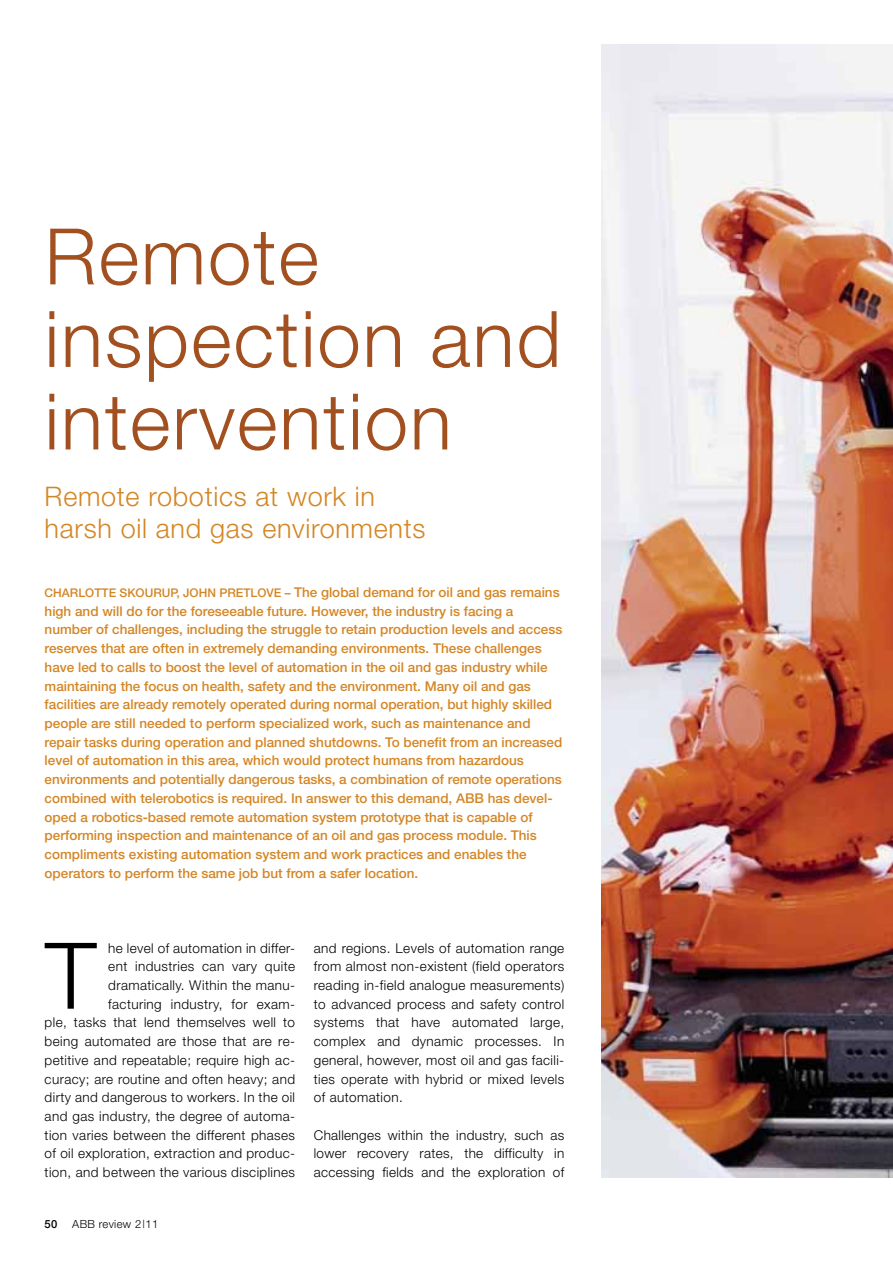
<style>
.page{position:relative;width:893px;height:1263px;background:#fff}
.page>*{position:absolute;margin:0;border:0;box-sizing:border-box;transform-origin:0 0}
.t1{font:300 92.1px "Helvetica Neue";color:#000}
.t2{font:300 78px/82.5px "Helvetica Neue";letter-spacing:.025em;color:#a2501f}
.t3{font:300 27px/31.5px "Helvetica Neue";letter-spacing:.025em;color:#d48625}
.t4{font:500 13.5px/18.8px "Helvetica Neue";color:#d48625}
.t5{font:300 13.5px/18.8px "Helvetica Neue";letter-spacing:.03em;color:#000;text-align:justify}
.t6{font:500 12px "Helvetica Neue";color:#d48625}
.t7{font:300 11.25px "Helvetica Neue";letter-spacing:.03em;color:#000}
.t8{font:500 11.25px "Helvetica Neue";color:#000}
.s1{font-size:12px}
</style>
<div class="page">
<img style="left:602px;top:45px;width:291px;height:1132px">
<h2 class="t2" style="left:45px;top:214px;width:518px">Remote inspection and intervention</h2>
<h3 class="t3" style="left:45px;top:480px;width:382px">Remote robotics at work in harsh oil and gas environments</h3>
<p class="t4" style="left:45px;top:583px;width:519px;text-indent:222px"><span class="s1">ve –</span> The global demand for oil and gas remains high and will do for the foreseeable future. However, the industry is facing a number of challenges, including the struggle to retain production levels and access reserves that are often in extremely demanding environments. These challenges have led to calls to boost the level of automation in the oil and gas industry while maintaining the focus on health, safety and the environment. Many oil and gas facilities are already remotely operated during normal operation, but highly skilled people are still needed to perform specialized work, such as maintenance and repair tasks during operation and planned shutdowns. To benefit from an increased level of automation in this area, which would protect humans from hazardous environments and potentially dangerous tasks, a combination of remote operations combined with telerobotics is required. In answer to this demand, ABB has devel&shy;oped a robotics-based remote automation system prototype that is capable of performing inspection and maintenance of an oil and gas process module. This compliments existing automation system and work practices and enables the operators to perform the same job but from a safer location.</p>
<p class="t6" style="left:45px;top:586px;width:18px">Charlotte</p>
<p class="t6" style="left:120px;top:586px;width:18px">Skourup</p>
<p class="t6" style="left:176px;top:586px;width:23px">, John</p>
<p class="t6" style="left:219px;top:586px;width:17px">Pretlo</p>
<h1 class="t1" style="left:45px;top:920px;width:53px">T</h1>
<p class="t5" style="left:45px;top:938px;width:252px;text-align:right">he level of automation in differ-<br>ent industries can vary quite dramatically. Within the manu-<br>facturing industry, for exam-<br>ple, tasks that lend themselves well to being automated are those that are re&shy;petitive and repeatable; require high ac&shy;curacy; are routine and often heavy; and dirty and dangerous to workers. In the oil and gas industry, the degree of automa&shy;tion varies between the different phases of oil exploration, extraction and produc&shy;tion, and between the various disciplines</p>
<p class="t8" style="left:45px;top:1217px;width:14px">50</p>
<p class="t7" style="left:72px;top:1217px;width:87px">ABB review 2|11</p>
<p class="t5" style="left:314px;top:938px;width:252px">and regions. Levels of automation range from almost non-existent (field operators reading in-field analogue measurements) to advanced process and safety control systems that have automated large, complex and dynamic processes. In general, however, most oil and gas facili&shy;ties operate with hybrid or mixed levels of automation.</p>
<p class="t5" style="left:314px;top:1125px;width:252px">Challenges within the industry, such as lower recovery rates, the difficulty in accessing fields and the exploration of</p>
</div>
